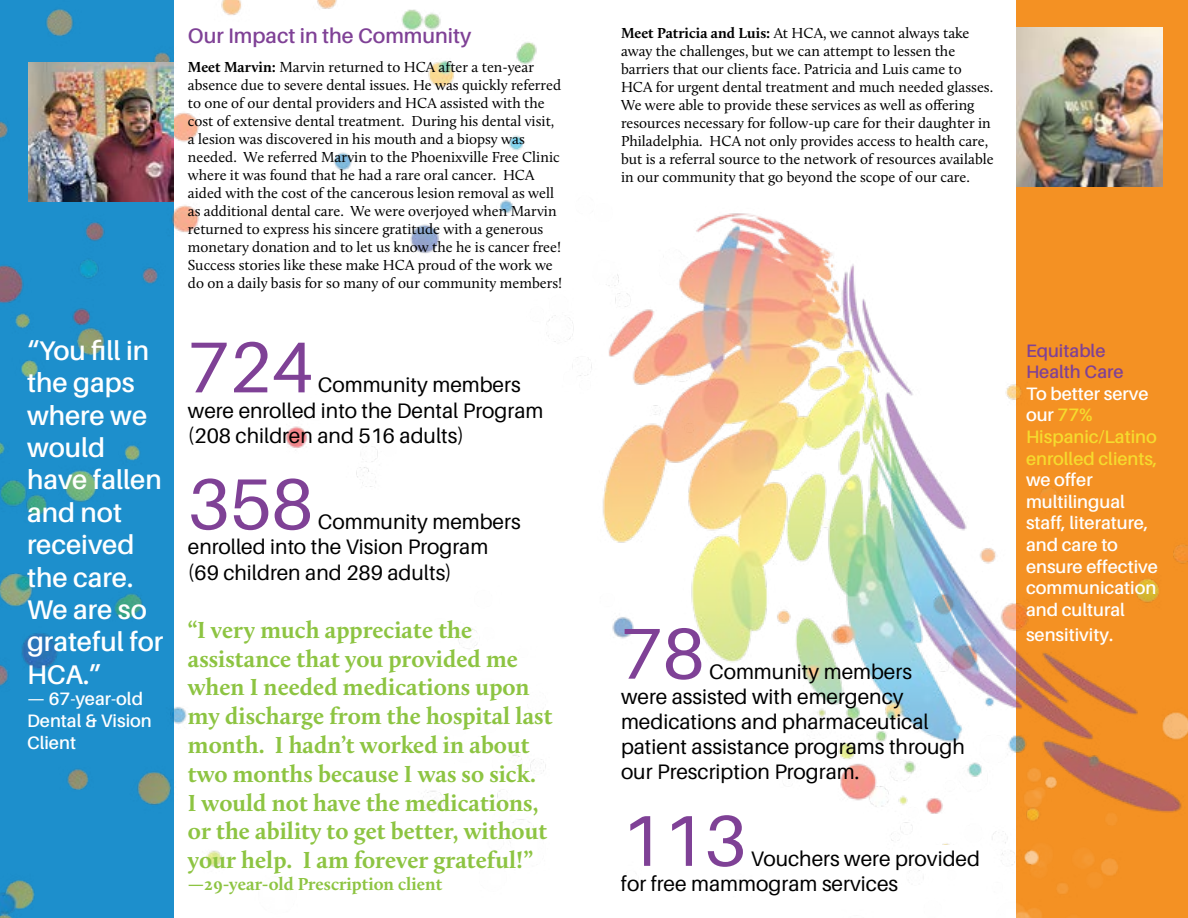
<style>
.page{position:relative;width:1188px;height:918px;background:#fff}
.page>*{position:absolute;margin:0;border:0;box-sizing:border-box;transform-origin:0 0}
.t1{font:72px "Aileron";color:#7f4196}
.t2{font:600 27px/32.4px "Aileron";color:#fff}
.t3{font:700 24px/28.8px "Calluna";color:#8dc442}
.t4{font:21px/25.2px "Aileron";color:#000}
.t5{font:600 21px "Aileron";color:#7f4196}
.t6{font:600 18px/21.6px "Aileron";color:#fff}
.t7{font:600 18px/21.6px "Aileron";color:#f6db2e}
.t8{font:700 18px "Calluna";color:#8dc442}
.t9{font:600 18px/21.6px "Aileron";color:#7f4196}
.t10{font:15px/18px "Calluna";color:#000}
.s1{font-weight:700}
.s2{color:#fff}
</style>
<div class="page">
<img style="left:0;top:0;width:1188px;height:918px">
<img style="left:28px;top:63px;width:146px;height:139px">
<img style="left:551px;top:136px;width:637px;height:709px">
<img style="left:1016px;top:27px;width:146px;height:160px">
<h2 class="t2" style="left:27px;top:334px;width:138px">“You fill in the gaps where we would have fallen and not received the care.<br>We are so grateful for<br>HCA.”</h2>
<p class="t6" style="left:27px;top:688px;width:126px">— 67-year-old<br>Dental &amp; Vision<br>Client</p>
<h3 class="t5" style="left:188px;top:24px;width:285px">Our Impact in the Community</h3>
<p class="t10" style="left:188px;top:58px;width:376px"><span class="s1">Meet Marvin:</span> Marvin returned to HCA after a ten-year absence due to severe dental issues. He was quickly referred to one of our dental providers and HCA assisted with the cost of extensive dental treatment. During his dental visit, a lesion was discovered in his mouth and a biopsy was needed. We referred Marvin to the Phoenixville Free Clinic where it was found that he had a rare oral cancer. HCA aided with the cost of the cancerous lesion removal as well as additional dental care. We were overjoyed when Marvin returned to express his sincere gratitude with a generous monetary donation and to let us know the he is cancer free!<br>Success stories like these make HCA proud of the work we do on a daily basis for so many of our community members!</p>
<h1 class="t1" style="left:188px;top:328px;width:127px">724</h1>
<h3 class="t4" style="left:188px;top:373px;width:357px;text-indent:130px">Community members were enrolled into the Dental Program (208 children and 516 adults)</h3>
<h1 class="t1" style="left:188px;top:465px;width:127px">358</h1>
<h3 class="t4" style="left:188px;top:510px;width:334px;text-indent:130px">Community members enrolled into the Vision Program (69 children and 289 adults)</h3>
<p class="t3" style="left:188px;top:615px;width:366px">“I very much appreciate the assistance that you provided me when I needed medications upon my discharge from the hospital last month. I hadn’t worked in about two months because I was so sick.<br>I would not have the medications, or the ability to get better, without your help. I am forever grateful!”</p>
<p class="t8" style="left:188px;top:873px;width:256px">—29-year-old Prescription client</p>
<p class="t10" style="left:621px;top:24px;width:374px"><span class="s1">Meet Patricia and Luis:</span> At HCA, we cannot always take away the challenges, but we can attempt to lessen the barriers that our clients face. Patricia and Luis came to HCA for urgent dental treatment and much needed glasses.<br>We were able to provide these services as well as offering resources necessary for follow-up care for their daughter in Philadelphia. HCA not only provides access to health care, but is a referral source to the network of resources available in our community that go beyond the scope of our care.</p>
<h1 class="t1" style="left:621px;top:614px;width:85px">78</h1>
<h3 class="t4" style="left:621px;top:659px;width:345px;text-indent:88px">Community members<br>were assisted with emergency medications and pharmaceutical patient assistance programs through our Prescription Program.</h3>
<h1 class="t1" style="left:621px;top:801px;width:127px">113</h1>
<h3 class="t4" style="left:621px;top:846px;width:361px;text-indent:130px">Vouchers were provided for free mammogram services</h3>
<p class="t9" style="left:1026px;top:340px;width:99px">Equitable<br>Health Care</p>
<p class="t7" style="left:1026px;top:383px;width:133px"><span class="s2">To better serve our</span> 77%<br>Hispanic/Latino enrolled clients,</p>
<p class="t6" style="left:1026px;top:469px;width:133px">we offer multilingual staff, literature, and care to ensure effective communication and cultural</p>
<p class="t6" style="left:1026px;top:624px;width:89px">sensitivity.</p>
</div>
